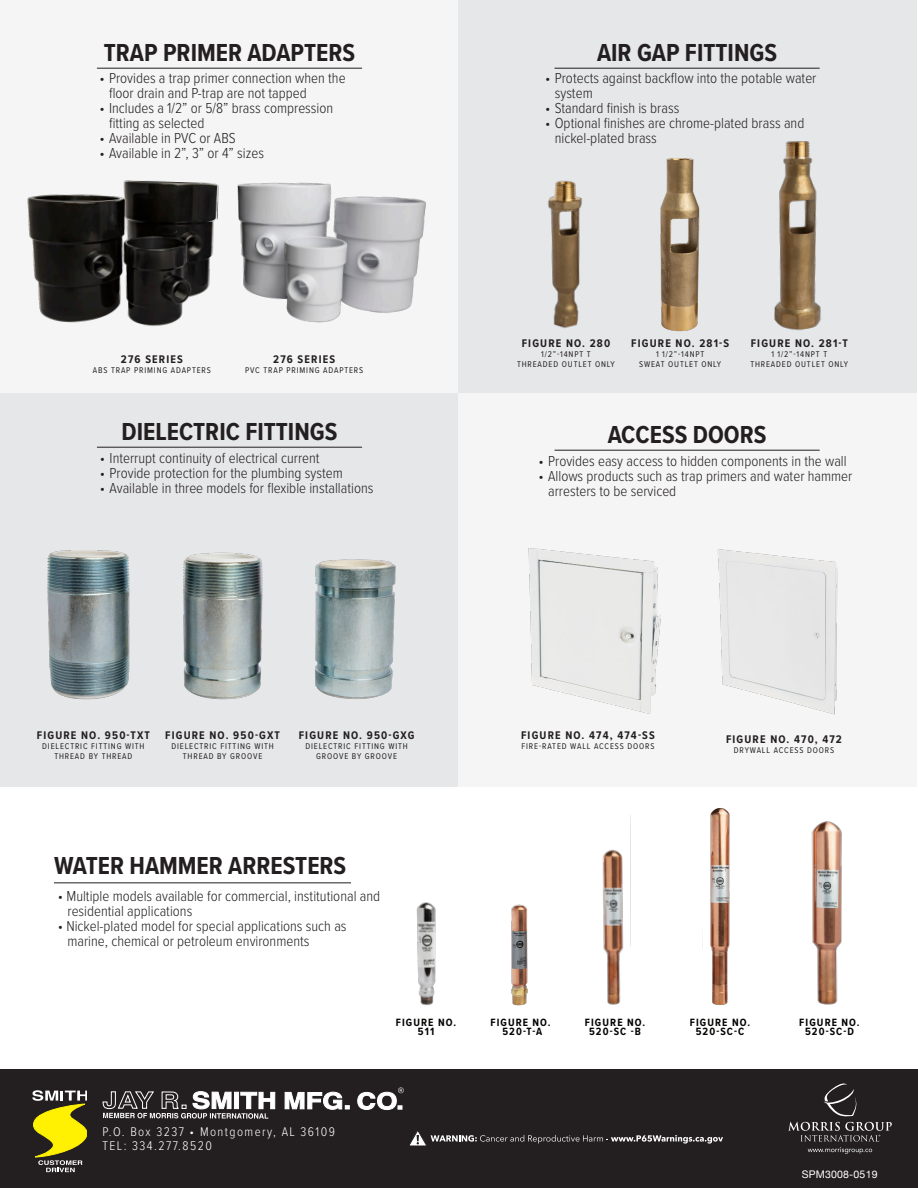
<style>
.page{position:relative;width:918px;height:1188px;background:#fff}
.page>*{position:absolute;margin:0;border:0;box-sizing:border-box;transform-origin:0 0}
.t1{font:700 25.5px "Proxima Nova Cond";color:#231f20}
.t2{font:300 15px/15px "Proxima Nova Cond";color:#231f20}
.t3{font:300 13.05px "Proxima Nova Cond";letter-spacing:.11em;color:#fff}
.t4{font:700 11.55px "Proxima Nova Cond";letter-spacing:.1em;color:#231f20}
.t5{font:700 10.95px/9px "Proxima Nova Cond";letter-spacing:.1em;color:#040503;text-align:center}
.t6{font:10.5px "Helvetica Neue";letter-spacing:.02em;color:#fff}
.t7{font:8.55px/10.1px "Proxima Nova Cond";letter-spacing:.1em;color:#231f20;text-align:center}
</style>
<div class="page">
<div style="left:0;top:1069px;width:918px;height:119px;background:#231f20"></div>
<div style="left:0;top:0;width:459px;height:393px;background:#f5f5f6"></div>
<div style="left:458px;top:0;width:459px;height:393px;background:#e6e7e9"></div>
<div style="left:0;top:393px;width:459px;height:393px;background:#e6e7e9"></div>
<div style="left:458px;top:393px;width:459px;height:393px;background:#f5f5f6"></div>
<img style="left:416px;top:902px;width:20px;height:104px">
<img style="left:511px;top:904px;width:17px;height:102px">
<img style="left:811px;top:821px;width:31px;height:184px">
<img style="left:710px;top:808px;width:20px;height:197px">
<img style="left:602px;top:815px;width:29px;height:190px">
<svg style="left:32px;top:1090px;width:55px;height:82px"></svg>
<svg style="left:285px;top:1091px;width:65px;height:19px"></svg>
<svg style="left:357px;top:1087px;width:47px;height:23px"></svg>
<svg style="left:103px;top:1091px;width:172px;height:28px"></svg>
<svg style="left:410px;top:1131px;width:313px;height:15px"></svg>
<svg style="left:788px;top:1083px;width:104px;height:71px"></svg>
<hr style="left:54px;top:883px;width:297px;height:1px;background:#231f20">
<img style="left:27px;top:180px;width:192px;height:146px">
<img style="left:237px;top:182px;width:189px;height:141px">
<hr style="left:97px;top:68px;width:265px;height:1px;background:#231f20">
<img style="left:774px;top:141px;width:47px;height:190px">
<img style="left:660px;top:158px;width:40px;height:174px">
<img style="left:548px;top:180px;width:34px;height:149px">
<hr style="left:555px;top:68px;width:265px;height:1px;background:#231f20">
<img style="left:47px;top:550px;width:83px;height:150px">
<img style="left:183px;top:552px;width:80px;height:148px">
<img style="left:315px;top:559px;width:81px;height:140px">
<hr style="left:97px;top:447px;width:265px;height:1px;background:#231f20">
<img style="left:528px;top:548px;width:133px;height:166px">
<img style="left:717px;top:549px;width:121px;height:166px">
<hr style="left:555px;top:450px;width:265px;height:1px;background:#231f20">
<p class="t1" style="left:104px;top:34px;width:253px">TRAP PRIMER ADAPTERS</p>
<p class="t2" style="left:109px;top:69px;width:238px;text-indent:-10px">• Provides a trap primer connection when the floor drain and P-trap are not tapped</p>
<p class="t2" style="left:109px;top:99px;width:226px;text-indent:-10px">• Includes a 1/2” or 5/8” brass compression fitting as selected</p>
<p class="t2" style="left:99px;top:129px;width:138px">• Available in PVC or ABS</p>
<p class="t2" style="left:99px;top:144px;width:166px">• Available in 2”, 3” or 4” sizes</p>
<p class="t4" style="left:121px;top:350px;width:63px">276 SERIES</p>
<p class="t7" style="left:93px;top:365px;width:119px">ABS TRAP PRIMING ADAPTERS</p>
<p class="t4" style="left:273px;top:350px;width:63px">276 SERIES</p>
<p class="t7" style="left:245px;top:365px;width:120px">PVC TRAP PRIMING ADAPTERS</p>
<p class="t1" style="left:122px;top:413px;width:217px">DIELECTRIC FITTINGS</p>
<p class="t2" style="left:100px;top:450px;width:221px">• Interrupt continuity of electrical current</p>
<p class="t2" style="left:100px;top:465px;width:244px">• Provide protection for the plumbing system</p>
<p class="t2" style="left:100px;top:480px;width:275px">• Available in three models for flexible installations</p>
<p class="t4" style="left:37px;top:727px;width:115px">FIGURE NO. 950-TXT</p>
<p class="t7" style="left:42px;top:741px;width:104px">DIELECTRIC FITTING WITH<br>THREAD BY THREAD</p>
<p class="t4" style="left:165px;top:727px;width:116px">FIGURE NO. 950-GXT</p>
<p class="t7" style="left:171px;top:741px;width:104px">DIELECTRIC FITTING WITH<br>THREAD BY GROOVE</p>
<p class="t4" style="left:299px;top:727px;width:117px">FIGURE NO. 950-GXG</p>
<p class="t7" style="left:306px;top:741px;width:104px">DIELECTRIC FITTING WITH<br>GROOVE BY GROOVE</p>
<p class="t1" style="left:54px;top:846px;width:294px">WATER HAMMER ARRESTERS</p>
<p class="t2" style="left:68px;top:888px;width:314px;text-indent:-10px">• Multiple models available for commercial, institutional and residential applications</p>
<p class="t2" style="left:68px;top:918px;width:281px;text-indent:-10px">• Nickel-plated model for special applications such as marine, chemical or petroleum environments</p>
<p class="t1" style="left:597px;top:34px;width:182px">AIR GAP FITTINGS</p>
<p class="t2" style="left:555px;top:69px;width:263px;text-indent:-10px">• Protects against backflow into the potable water system</p>
<p class="t2" style="left:545px;top:99px;width:136px">• Standard finish is brass</p>
<p class="t2" style="left:555px;top:114px;width:251px;text-indent:-10px">• Optional finishes are chrome-plated brass and nickel-plated brass</p>
<p class="t4" style="left:522px;top:334px;width:90px">FIGURE NO. 280</p>
<p class="t7" style="left:517px;top:349px;width:99px">1/2”-14NPT T<br>THREADED OUTLET ONLY</p>
<p class="t4" style="left:631px;top:334px;width:99px">FIGURE NO. 281-S</p>
<p class="t7" style="left:639px;top:349px;width:84px">1 1/2”-14NPT<br>SWEAT OUTLET ONLY</p>
<p class="t4" style="left:751px;top:334px;width:99px">FIGURE NO. 281-T</p>
<p class="t7" style="left:750px;top:349px;width:99px">1 1/2”-14NPT T<br>THREADED OUTLET ONLY</p>
<p class="t1" style="left:608px;top:416px;width:160px">ACCESS DOORS</p>
<p class="t2" style="left:538px;top:453px;width:310px">• Provides easy access to hidden components in the wall</p>
<p class="t2" style="left:548px;top:468px;width:306px;text-indent:-10px">• Allows products such as trap primers and water hammer arresters to be serviced</p>
<p class="t4" style="left:521px;top:727px;width:135px">FIGURE NO. 474, 474-SS</p>
<p class="t7" style="left:521px;top:741px;width:135px">FIRE-RATED WALL ACCESS DOORS</p>
<p class="t4" style="left:726px;top:731px;width:117px">FIGURE NO. 470, 472</p>
<p class="t7" style="left:734px;top:745px;width:102px">DRYWALL ACCESS DOORS</p>
<p class="t3" style="left:103px;top:1122px;width:234px">P.O. Box 3237 • Montgomery, AL 36109</p>
<p class="t3" style="left:103px;top:1136px;width:111px">TEL: 334.277.8520</p>
<p class="t5" style="left:396px;top:1017px;width:62px">FIGURE NO.<br>511</p>
<p class="t5" style="left:490px;top:1017px;width:62px">FIGURE NO.<br>520-T-A</p>
<p class="t5" style="left:799px;top:1017px;width:62px">FIGURE NO.<br>520-SC-D</p>
<p class="t5" style="left:585px;top:1017px;width:62px">FIGURE NO.<br>520-SC -B</p>
<p class="t5" style="left:690px;top:1017px;width:62px">FIGURE NO.<br>520-SC-C</p>
<p class="t6" style="left:802px;top:1166px;width:77px">SPM3008-0519</p>
</div>
